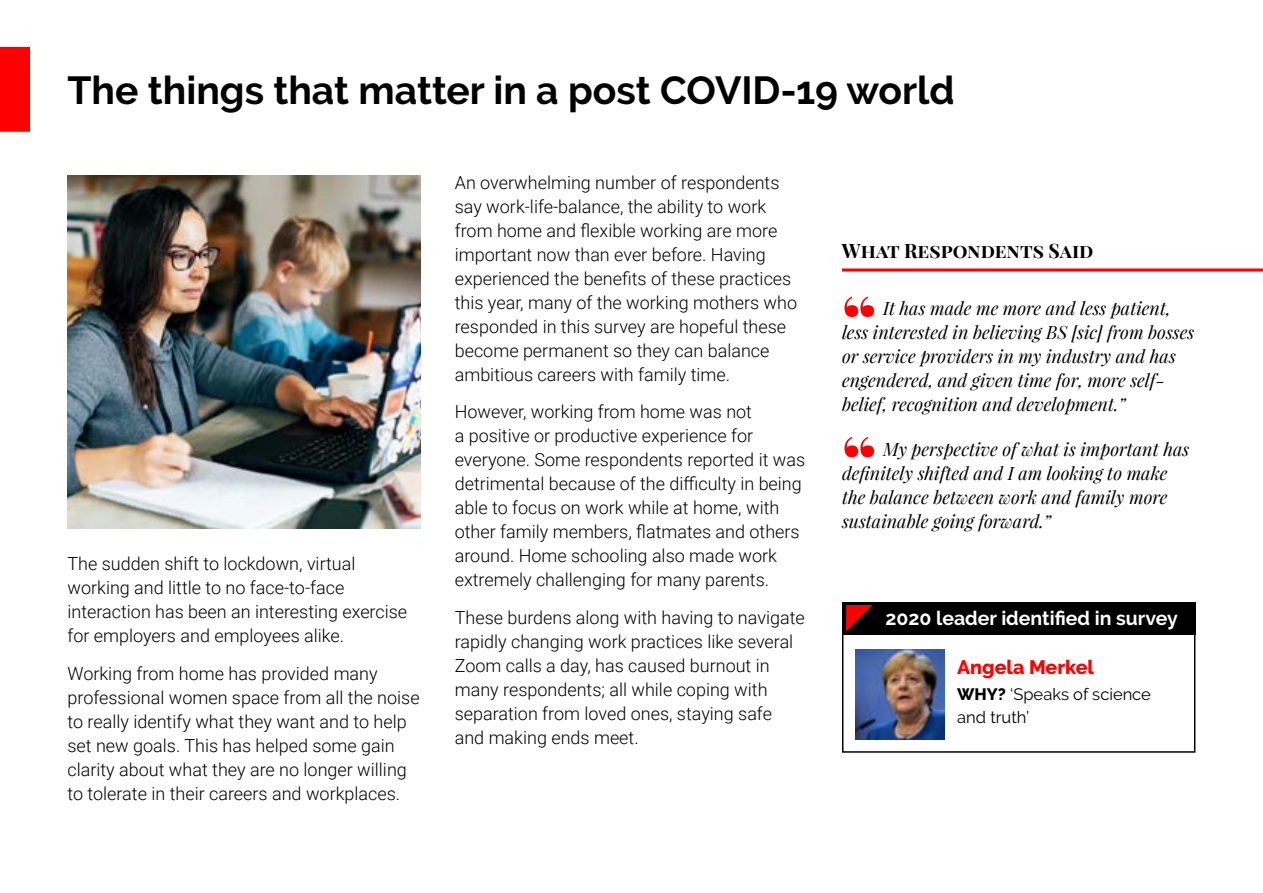
<style>
.page{position:relative;width:1263px;height:893px;background:#fff}
.page>*{position:absolute;margin:0;border:0;box-sizing:border-box;transform-origin:0 0}
.t1{font:900 69px "Playfair Display";color:#f00}
.t2{font:700 39px "Raleway";color:#000}
.t3{font:700 19.5px "Raleway";color:#fff}
.t4{font:700 19.5px "Playfair Display SC";color:#000}
.t5{font:800 19.5px "Raleway";color:#f00}
.t6{font:300 18px/24px "Roboto";color:#000}
.t7{font:italic 18px/24px "Playfair Display";color:#000}
.t8{font:16.5px/22.5px "Raleway";color:#000}
.s1{font-weight:800}
</style>
<div class="page">
<div style="left:0;top:47px;width:30px;height:85px;background:#f00"></div>
<img style="left:68px;top:176px;width:353px;height:353px">
<hr style="left:842px;top:268px;width:421px;height:3px;background:#f00">
<div style="left:842px;top:602px;width:353px;height:151px;border:2px solid #000"></div>
<div style="left:842px;top:602px;width:353px;height:33px;background:#000"></div>
<img style="left:855px;top:650px;width:90px;height:89px">
<svg style="left:846px;top:605px;width:26px;height:26px"></svg>
<h2 class="t2" style="left:68px;top:68px;width:889px">The things that matter in a post COVID-19 world</h2>
<p class="t6" style="left:68px;top:551px;width:341px">The sudden shift to lockdown, virtual working and little to no face-to-face interaction has been an interesting exercise for employers and employees alike.</p>
<p class="t6" style="left:68px;top:661px;width:354px">Working from home has provided many professional women space from all the noise to really identify what they want and to help set new goals. This has helped some gain clarity about what they are no longer willing to tolerate in their careers and workplaces.</p>
<p class="t6" style="left:455px;top:170px;width:344px">An overwhelming number of respondents say work-life-balance, the ability to work from home and flexible working are more important now than ever before. Having experienced the benefits of these practices this year, many of the working mothers who responded in this survey are hopeful these become permanent so they can balance ambitious careers with family time.</p>
<p class="t6" style="left:455px;top:399px;width:352px">However, working from home was not<br>a positive or productive experience for everyone. Some respondents reported it was detrimental because of the difficulty in being able to focus on work while at home, with other family members, flatmates and others around. Home schooling also made work extremely challenging for many parents.</p>
<p class="t6" style="left:455px;top:605px;width:352px">These burdens along with having to navigate rapidly changing work practices like several Zoom calls a day, has caused burnout in many respondents; all while coping with separation from loved ones, staying safe and making ends meet.</p>
<p class="t4" style="left:842px;top:238px;width:253px">What Respondents Said</p>
<h1 class="t1" style="left:842px;top:277px;width:36px">“</h1>
<p class="t7" style="left:842px;top:296px;width:354px;text-indent:41px">It has made me more and less patient, less interested in believing BS [sic] from bosses or service providers in my industry and has engendered, and given time for, more self&shy;belief, recognition and development.”</p>
<h1 class="t1" style="left:842px;top:417px;width:36px">“</h1>
<p class="t7" style="left:842px;top:436px;width:349px;text-indent:41px">My perspective of what is important has definitely shifted and I am looking to make the balance between work and family more sustainable going forward.”</p>
<p class="t3" style="left:886px;top:607px;width:294px">2020 leader identified in survey</p>
<p class="t5" style="left:957px;top:656px;width:138px">Angela Merkel</p>
<p class="t8" style="left:957px;top:683px;width:195px"><span class="s1">WHY?</span> ‘Speaks of science and truth’</p>
</div>
